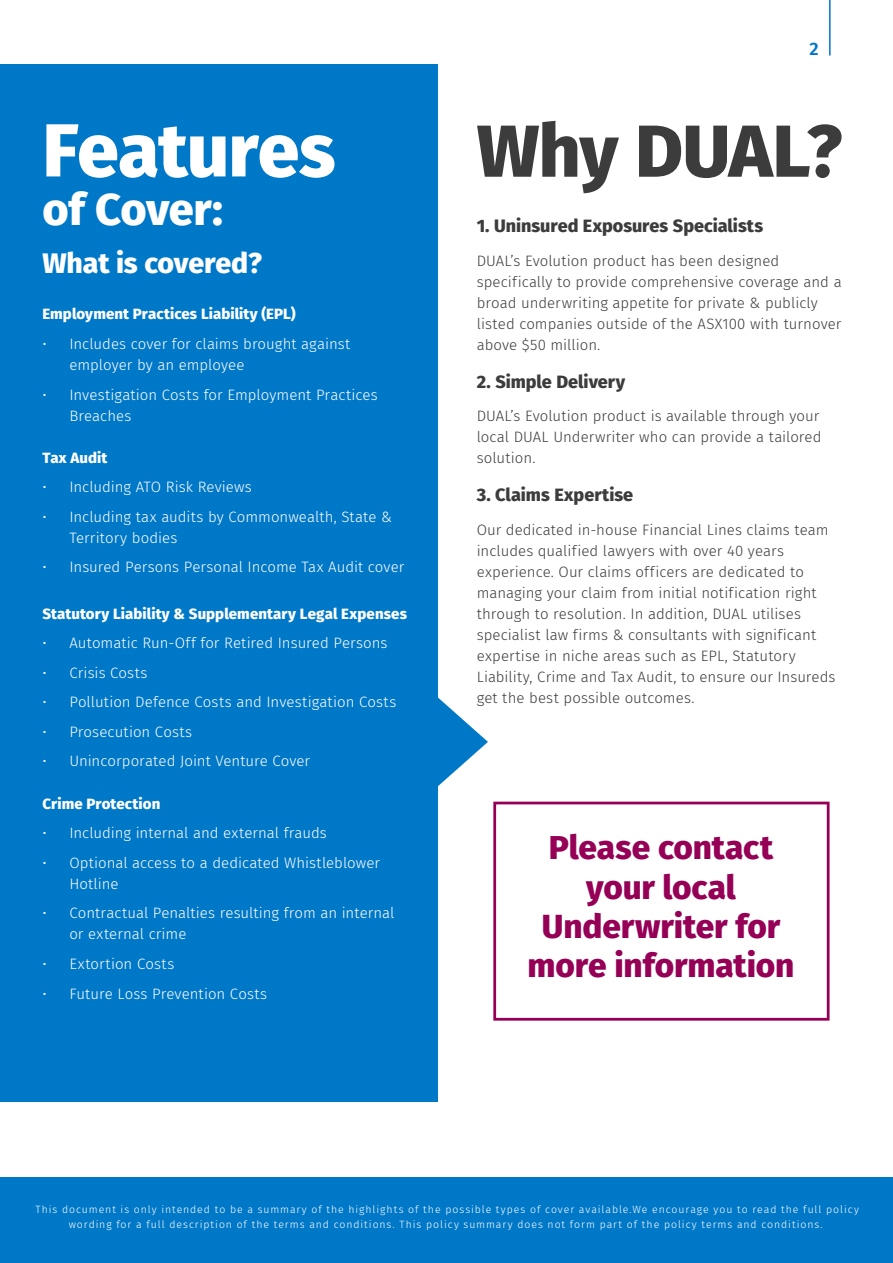
<style>
.page{position:relative;width:893px;height:1263px;background:#fff}
.page>*{position:absolute;margin:0;border:0;box-sizing:border-box;transform-origin:0 0}
._12_List_Body_Blue{font:800 75px "Fira Sans";letter-spacing:-.015em;color:#fff}
._12_List_Body_Blue-2{font:800 73.5px "Fira Sans";letter-spacing:-.01em;color:#3c3c3c}
._12_List_Body_Blue-3{font:800 45px "Fira Sans";letter-spacing:-.015em;color:#fff}
.Body_Text{font:800 33.3px/39.5px "Fira Sans";letter-spacing:-.005em;color:#950056;text-align:center}
._12_List_Body_Blue-4{font:800 28.5px "Fira Sans";letter-spacing:-.005em;color:#fff}
.Body{font:800 18px "Fira Sans";color:#3c3c3c}
.t1{font:600 18px "Fira Sans";color:#0078c8}
.Body-2{font:300 15px/21px "Fira Sans";color:#3c3c3c}
.t2{font:300 15px/21px "Fira Sans";color:#fff}
.Body-3{font:800 15px "Fira Sans";letter-spacing:.005em;color:#fff}
.t3{font:300 10.5px/15px "Fira Sans";letter-spacing:.09em;color:#fff;text-align:center}
</style>
<div class="page">
<hr style="left:829px;top:0;width:2px;height:56px;background:#0078c8">
<div style="left:0;top:64px;width:438px;height:1037px;background:#0078c8"></div>
<svg style="left:438px;top:697px;width:50px;height:89px"></svg>
<div style="left:493px;top:802px;width:336px;height:219px;border:3px solid #950056"></div>
<div style="left:0;top:1178px;width:893px;height:85px;background:#0078c8"></div>
<p class="_12_List_Body_Blue" style="left:42px;top:85px;width:295px">Features</p>
<p class="_12_List_Body_Blue-3" style="left:42px;top:170px;width:182px">of Cover:</p>
<p class="_12_List_Body_Blue-4" style="left:42px;top:238px;width:221px">What is covered?</p>
<p class="Body-3" style="left:42px;top:301px;width:255px">Employment Practices Liability (EPL)</p>
<p class="t2" style="left:69px;top:333px;width:282px;text-indent:-27px">• Includes cover for claims brought against employer by an employee</p>
<p class="t2" style="left:69px;top:384px;width:310px;text-indent:-27px">• Investigation Costs for Employment Practices<br>Breaches</p>
<p class="Body-3" style="left:42px;top:444px;width:66px">Tax Audit</p>
<p class="t2" style="left:42px;top:476px;width:211px">• Including ATO Risk Reviews</p>
<p class="t2" style="left:69px;top:506px;width:324px;text-indent:-27px">• Including tax audits by Commonwealth, State &amp;<br>Territory bodies</p>
<p class="t2" style="left:42px;top:556px;width:363px">• Insured Persons Personal Income Tax Audit cover</p>
<p class="Body-3" style="left:42px;top:600px;width:366px">Statutory Liability &amp; Supplementary Legal Expenses</p>
<p class="t2" style="left:42px;top:632px;width:347px">• Automatic Run-Off for Retired Insured Persons</p>
<p class="t2" style="left:42px;top:662px;width:107px">• Crisis Costs</p>
<p class="t2" style="left:42px;top:691px;width:355px">• Pollution Defence Costs and Investigation Costs</p>
<p class="t2" style="left:42px;top:721px;width:151px">• Prosecution Costs</p>
<p class="t2" style="left:42px;top:750px;width:269px">• Unincorporated Joint Venture Cover</p>
<p class="Body-3" style="left:42px;top:790px;width:119px">Crime Protection</p>
<p class="t2" style="left:42px;top:822px;width:286px">• Including internal and external frauds</p>
<p class="t2" style="left:69px;top:852px;width:312px;text-indent:-27px">• Optional access to a dedicated Whistleblower<br>Hotline</p>
<p class="t2" style="left:69px;top:902px;width:327px;text-indent:-27px">• Contractual Penalties resulting from an internal or external crime</p>
<p class="t2" style="left:42px;top:953px;width:133px">• Extortion Costs</p>
<p class="t2" style="left:42px;top:983px;width:226px">• Future Loss Prevention Costs</p>
<p class="t1" style="left:809px;top:34px;width:11px">2</p>
<p class="_12_List_Body_Blue-2" style="left:477px;top:87px;width:367px">Why DUAL?</p>
<p class="Body" style="left:477px;top:210px;width:288px">1. Uninsured Exposures Specialists</p>
<p class="Body-2" style="left:477px;top:250px;width:366px">DUAL’s Evolution product has been designed specifically to provide comprehensive coverage and a broad underwriting appetite for private &amp; publicly listed companies outside of the ASX100 with turnover above $50 million.</p>
<p class="Body" style="left:477px;top:366px;width:150px">2. Simple Delivery</p>
<p class="Body-2" style="left:477px;top:405px;width:346px">DUAL’s Evolution product is available through your local DUAL Underwriter who can provide a tailored solution.</p>
<p class="Body" style="left:477px;top:479px;width:158px">3. Claims Expertise</p>
<p class="Body-2" style="left:477px;top:519px;width:360px">Our dedicated in-house Financial Lines claims team includes qualified lawyers with over 40 years experience. Our claims officers are dedicated to managing your claim from initial notification right through to resolution. In addition, DUAL utilises specialist law firms &amp; consultants with significant expertise in niche areas such as EPL, Statutory Liability, Crime and Tax Audit, to ensure our Insureds get the best possible outcomes.</p>
<p class="Body_Text" style="left:528px;top:825px;width:268px">Please contact your local<br>Underwriter for more information</p>
<p class="t3" style="left:35px;top:1202px;width:825px">This document is only intended to be a summary of the highlights of the possible types of cover available.We encourage you to read the full policy wording for a full description of the terms and conditions. This policy summary does not form part of the policy terms and conditions.</p>
</div>
